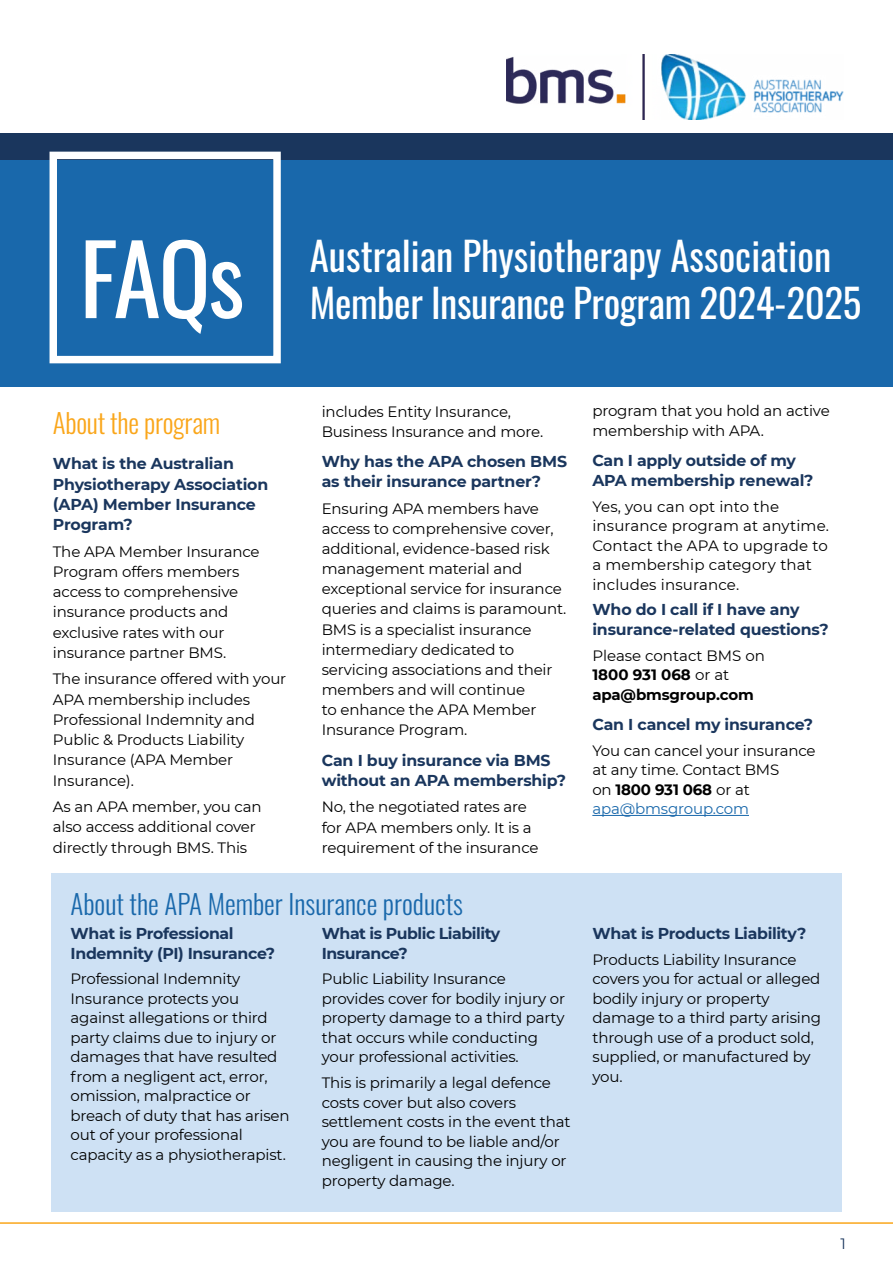
<style>
.page{position:relative;width:893px;height:1263px;background:#fff}
.page>*{position:absolute;margin:0;border:0;box-sizing:border-box;transform-origin:0 0}
.t1{font:96px "Oswald";color:#fff}
.t2{font:39px/46.5px "Oswald";color:#fff}
.t3{font:300 27px "Oswald";color:#1968ab}
.t4{font:300 27px "Oswald";letter-spacing:-.01em;color:#faa61a}
.t5{font:700 15.75px/19.5px "Montserrat";letter-spacing:-.01em;color:#1a365d}
.t6{font:700 15.75px/19.5px "Montserrat";letter-spacing:-.03em;color:#1a365d}
.t7{font:15px/19.5px "Montserrat";letter-spacing:-.01em;color:#000}
.t8{font:15px/19.5px "Montserrat";letter-spacing:.01em;color:#000}
.t9{font:700 15px/19.5px "Montserrat";letter-spacing:-.01em;color:#000}
.t10{font:15px "Montserrat";color:#1a365d}
.s1{font-weight:400}
.s2{font-weight:700}
.s3{color:#1968ab}
</style>
<div class="page">
<div style="left:0;top:136px;width:893px;height:250px;background:#1968ab"></div>
<div style="left:0;top:133px;width:893px;height:27px;background:#1a365d"></div>
<div style="left:51px;top:874px;width:791px;height:338px;background:#cee1f4"></div>
<img style="left:507px;top:54px;width:336px;height:65px">
<div style="left:50px;top:152px;width:231px;height:211px;border:7px solid #fff"></div>
<hr style="left:592px;top:815px;width:157px;height:1px;background:#1968ab">
<hr style="left:0;top:1222px;width:893px;height:2px;background:#faa61a">
<h1 class="t1" style="left:80px;top:194px;width:166px">FAQs</h1>
<h2 class="t2" style="left:310px;top:229px;width:553px">Australian Physiotherapy Association<br>Member Insurance Program 2024-2025</h2>
<h3 class="t4" style="left:53px;top:399px;width:169px">About the program</h3>
<p class="t5" style="left:53px;top:453px;width:217px;line-height:20.2px">What is the Australian<br>Physiotherapy Association (APA) Member Insurance<br>Program?</p>
<p class="t7" style="left:53px;top:541px;width:208px;line-height:20.2px">The APA Member Insurance<br>Program offers members access to comprehensive insurance products and exclusive rates with our insurance partner BMS.</p>
<p class="t7" style="left:53px;top:668px;width:235px;line-height:20.2px">The insurance offered with your<br>APA membership includes<br>Professional Indemnity and<br>Public &amp; Products Liability<br>Insurance (APA Member<br>Insurance).</p>
<p class="t7" style="left:53px;top:796px;width:210px;line-height:20.2px">As an APA member, you can also access additional cover directly through BMS. This</p>
<p class="t7" style="left:322px;top:401px;width:223px;line-height:20.1px">includes Entity Insurance,<br>Business Insurance and more.</p>
<p class="t5" style="left:322px;top:451px;width:247px;line-height:20.1px">Why has the APA chosen BMS as their insurance partner?</p>
<p class="t7" style="left:322px;top:498px;width:246px;line-height:20.1px">Ensuring APA members have access to comprehensive cover, additional, evidence-based risk management material and exceptional service for insurance queries and claims is paramount.<br>BMS is a specialist insurance intermediary dedicated to servicing associations and their members and will continue<br>to enhance the APA Member<br>Insurance Program.</p>
<p class="t5" style="left:322px;top:749px;width:246px;line-height:20.1px">Can I buy insurance via BMS without an APA membership?</p>
<p class="t7" style="left:322px;top:796px;width:218px;line-height:20.1px">No, the negotiated rates are for APA members only. It is a requirement of the insurance</p>
<h3 class="t3" style="left:71px;top:880px;width:394px">About the APA Member Insurance products</h3>
<p class="t5" style="left:71px;top:923px;width:206px">What is Professional<br>Indemnity (PI) Insurance?</p>
<p class="t7" style="left:71px;top:969px;width:221px">Professional Indemnity<br>Insurance protects you against allegations or third party claims due to injury or damages that have resulted from a negligent act, error, omission, malpractice or breach of duty that has arisen out of your professional capacity as a physiotherapist.</p>
<p class="t6" style="left:322px;top:923px;width:180px">What is Public Liability<br>Insurance?</p>
<p class="t7" style="left:322px;top:969px;width:245px">Public Liability Insurance provides cover for bodily injury or property damage to a third party that occurs while conducting your professional activities.</p>
<p class="t7" style="left:322px;top:1073px;width:250px">This is primarily a legal defence costs cover but also covers settlement costs in the event that you are found to be liable and/or negligent in causing the injury or property damage.</p>
<p class="t7" style="left:592px;top:401px;width:239px">program that you hold an active membership with APA.</p>
<p class="t5" style="left:592px;top:450px;width:223px">Can I apply outside of my<br>APA membership renewal?</p>
<p class="t8" style="left:592px;top:496px;width:238px">Yes, you can opt into the insurance program at anytime.<br>Contact the APA to upgrade to a membership category that includes insurance.</p>
<p class="t5" style="left:592px;top:599px;width:238px">Who do I call if I have any insurance-related questions?</p>
<p class="t9" style="left:592px;top:645px;width:174px"><span class="s1">Please contact BMS on<br></span>1800 931 068 <span class="s1">or at </span>apa@bmsgroup.com</p>
<p class="t5" style="left:592px;top:714px;width:222px">Can I cancel my insurance?</p>
<p class="t7" style="left:592px;top:740px;width:225px">You can cancel your insurance at any time. Contact BMS<br>on <span class="s2">1800 931 068</span> or at <span class="s3">apa@bmsgroup.com</span></p>
<p class="t5" style="left:592px;top:923px;width:215px">What is Products Liability?</p>
<p class="t7" style="left:592px;top:949px;width:230px">Products Liability Insurance covers you for actual or alleged bodily injury or property damage to a third party arising through use of a product sold, supplied, or manufactured by you.</p>
<p class="t10" style="left:840px;top:1233px;width:7px">1</p>
</div>
